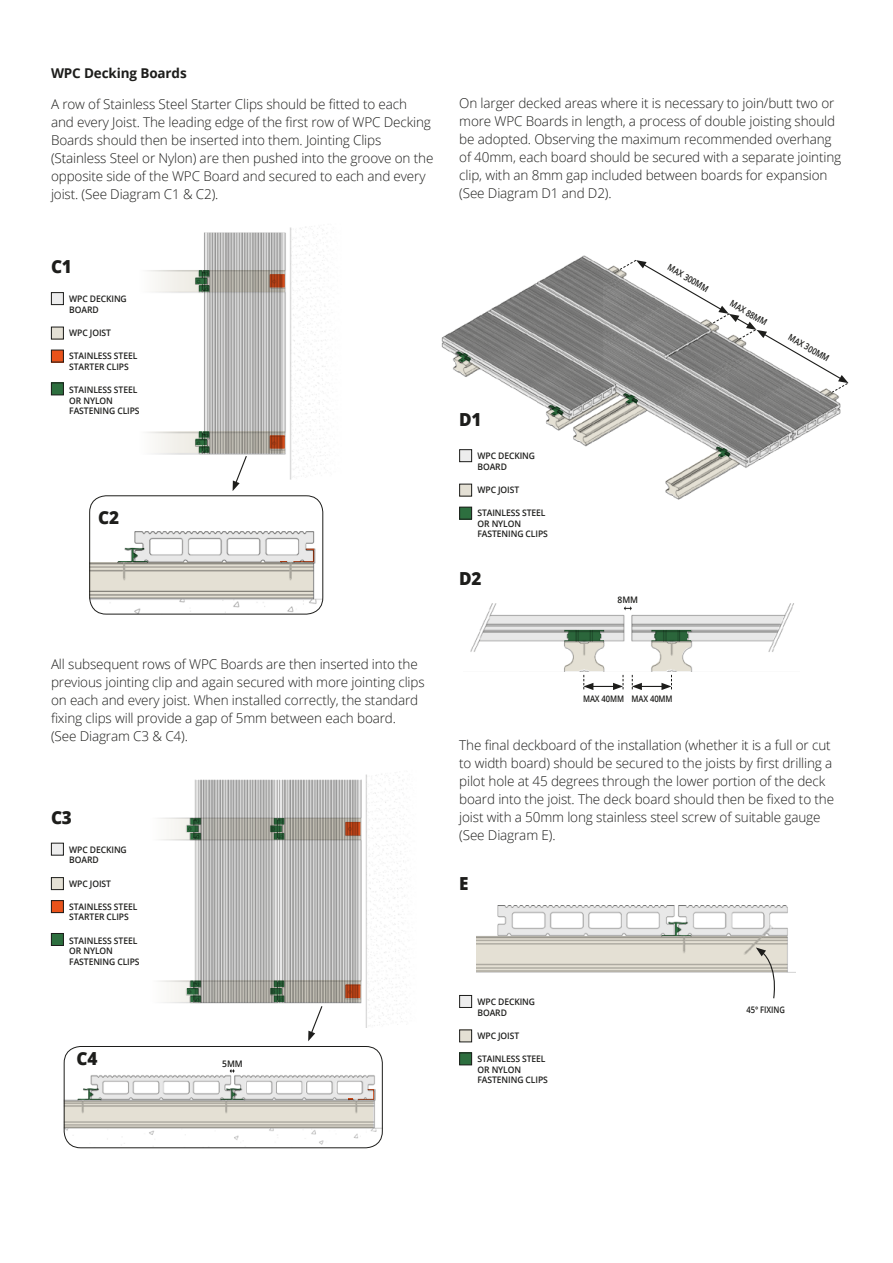
<style>
.page{position:relative;width:893px;height:1263px;background:#fff}
.page>*{position:absolute;margin:0;border:0;box-sizing:border-box;transform-origin:0 0}
.t1{font:800 18px "Open Sans";letter-spacing:-.01em;color:#1d1d1b;scale:.95 1}
.t2{font:300 13.5px/18px "Open Sans";letter-spacing:-.01em;color:#1d1d1b}
.t3{font:700 13.5px "Open Sans";letter-spacing:-.01em;color:#1d1d1b}
.t4{font:600 9px/10.5px "Open Sans";letter-spacing:-.01em;color:#1d1d1b;scale:.95 1}
.t5{font:600 9px "Open Sans";letter-spacing:-.01em;color:#1d1d1b;scale:.85 1}
</style>
<div class="page">
<img style="left:147px;top:227px;width:180px;height:252px">
<img style="left:158px;top:774px;width:247px;height:253px">
<img style="left:89px;top:495px;width:234px;height:119px">
<div style="left:89px;top:495px;width:234px;height:119px;border:1px solid #1d1d1b;border-radius:17px"></div>
<img style="left:64px;top:1046px;width:319px;height:102px">
<div style="left:64px;top:1046px;width:319px;height:102px;border:1px solid #1d1d1b;border-radius:17px"></div>
<img style="left:441px;top:255px;width:241px;height:258px">
<img style="left:470px;top:604px;width:324px;height:48px">
<img style="left:476px;top:906px;width:319px;height:67px">
<svg style="left:233px;top:455px;width:15px;height:36px"></svg>
<svg style="left:308px;top:1005px;width:15px;height:36px"></svg>
<svg style="left:78px;top:1069px;width:296px;height:31px"></svg>
<div style="left:51px;top:327px;width:12px;height:12px;background:#e4e0d4"></div>
<div style="left:51px;top:327px;width:13px;height:12px;border:1px solid #1d1d1b"></div>
<div style="left:51px;top:877px;width:12px;height:12px;background:#e4e0d4"></div>
<div style="left:51px;top:877px;width:13px;height:13px;border:1px solid #1d1d1b"></div>
<div style="left:51px;top:293px;width:12px;height:12px;background:#ededed"></div>
<div style="left:51px;top:292px;width:13px;height:13px;border:1px solid #1d1d1b"></div>
<div style="left:51px;top:843px;width:12px;height:12px;background:#ededed"></div>
<div style="left:51px;top:843px;width:13px;height:12px;border:1px solid #1d1d1b"></div>
<div style="left:51px;top:350px;width:12px;height:12px;background:#e9531b"></div>
<div style="left:51px;top:350px;width:13px;height:12px;border:1px solid #1d1d1b"></div>
<div style="left:51px;top:900px;width:12px;height:12px;background:#e9531b"></div>
<div style="left:51px;top:900px;width:13px;height:13px;border:1px solid #1d1d1b"></div>
<div style="left:51px;top:383px;width:12px;height:12px;background:#2d6f3f"></div>
<div style="left:51px;top:383px;width:13px;height:12px;border:1px solid #1d1d1b"></div>
<div style="left:51px;top:933px;width:12px;height:12px;background:#2d6f3f"></div>
<div style="left:51px;top:933px;width:13px;height:13px;border:1px solid #1d1d1b"></div>
<div style="left:460px;top:484px;width:12px;height:12px;background:#e4e0d4"></div>
<div style="left:459px;top:484px;width:13px;height:12px;border:1px solid #1d1d1b"></div>
<div style="left:460px;top:1030px;width:12px;height:12px;background:#e4e0d4"></div>
<div style="left:459px;top:1029px;width:13px;height:13px;border:1px solid #1d1d1b"></div>
<div style="left:460px;top:450px;width:12px;height:12px;background:#ededed"></div>
<div style="left:459px;top:449px;width:13px;height:13px;border:1px solid #1d1d1b"></div>
<div style="left:460px;top:995px;width:12px;height:12px;background:#ededed"></div>
<div style="left:459px;top:995px;width:13px;height:13px;border:1px solid #1d1d1b"></div>
<div style="left:460px;top:507px;width:12px;height:12px;background:#2d6f3f"></div>
<div style="left:459px;top:507px;width:13px;height:12px;border:1px solid #1d1d1b"></div>
<div style="left:460px;top:1053px;width:12px;height:12px;background:#2d6f3f"></div>
<div style="left:459px;top:1052px;width:13px;height:13px;border:1px solid #1d1d1b"></div>
<svg style="left:480px;top:606px;width:304px;height:84px"></svg>
<svg style="left:756px;top:947px;width:22px;height:52px"></svg>
<svg style="left:546px;top:259px;width:302px;height:239px"></svg>
<p class="t3" style="left:51px;top:64px;width:137px">WPC Decking Boards</p>
<p class="t2" style="left:51px;top:95px;width:384px">A row of Stainless Steel Starter Clips should be fitted to each<br>and every Joist. The leading edge of the first row of WPC Decking Boards should then be inserted into them. Jointing Clips (Stainless Steel or Nylon) are then pushed into the groove on the opposite side of the WPC Board and secured to each and every joist. (See Diagram C1 &amp; C2).</p>
<p class="t2" style="left:459px;top:94px;width:384px">On larger decked areas where it is necessary to join/butt two or more WPC Boards in length, a process of double joisting should be adopted. Observing the maximum recommended overhang of 40mm, each board should be secured with a separate jointing clip, with an 8mm gap included between boards for expansion (See Diagram D1 and D2).</p>
<h1 class="t1" style="left:51px;top:253px;width:24px">C1</h1>
<p class="t4" style="left:69px;top:294px;width:62px">WPC DECKING<br>BOARD</p>
<p class="t4" style="left:69px;top:327px;width:45px">WPC JOIST</p>
<p class="t4" style="left:69px;top:351px;width:73px">STAINLESS STEEL<br>STARTER CLIPS</p>
<p class="t4" style="left:69px;top:384px;width:76px">STAINLESS STEEL<br>OR NYLON<br>FASTENING CLIPS</p>
<h1 class="t1" style="left:98px;top:504px;width:24px">C2</h1>
<p class="t2" style="left:51px;top:655px;width:375px">All subsequent rows of WPC Boards are then inserted into the previous jointing clip and again secured with more jointing clips on each and every joist. When installed correctly, the standard fixing clips will provide a gap of 5mm between each board. (See Diagram C3 &amp; C4).</p>
<h1 class="t1" style="left:51px;top:803px;width:24px">C3</h1>
<p class="t4" style="left:69px;top:844px;width:62px">WPC DECKING<br>BOARD</p>
<p class="t4" style="left:69px;top:878px;width:45px">WPC JOIST</p>
<p class="t4" style="left:69px;top:901px;width:73px">STAINLESS STEEL<br>STARTER CLIPS</p>
<p class="t4" style="left:69px;top:935px;width:76px">STAINLESS STEEL<br>OR NYLON<br>FASTENING CLIPS</p>
<h1 class="t1" style="left:77px;top:1045px;width:24px">C4</h1>
<p class="t4" style="left:222px;top:1058px;width:23px">5MM</p>
<h1 class="t1" style="left:459px;top:406px;width:25px">D1</h1>
<p class="t4" style="left:477px;top:451px;width:62px">WPC DECKING<br>BOARD</p>
<p class="t4" style="left:477px;top:484px;width:45px">WPC JOIST</p>
<p class="t4" style="left:477px;top:508px;width:76px">STAINLESS STEEL<br>OR NYLON<br>FASTENING CLIPS</p>
<h1 class="t1" style="left:459px;top:564px;width:25px">D2</h1>
<p class="t5" style="left:672px;top:261px;width:55px;rotate:30deg">MAX 300MM</p>
<p class="t5" style="left:734px;top:297px;width:50px;rotate:30deg">MAX 88MM</p>
<p class="t5" style="left:792px;top:331px;width:55px;rotate:30deg">MAX 300MM</p>
<p class="t4" style="left:618px;top:595px;width:23px">8MM</p>
<p class="t5" style="left:583px;top:693px;width:50px">MAX 40MM</p>
<p class="t5" style="left:631px;top:693px;width:50px">MAX 40MM</p>
<p class="t2" style="left:459px;top:736px;width:376px">The final deckboard of the installation (whether it is a full or cut to width board) should be secured to the joists by first drilling a pilot hole at 45 degrees through the lower portion of the deck board into the joist. The deck board should then be fixed to the joist with a 50mm long stainless steel screw of suitable gauge (See Diagram E).</p>
<h1 class="t1" style="left:459px;top:869px;width:11px">E</h1>
<p class="t4" style="left:477px;top:996px;width:62px">WPC DECKING<br>BOARD</p>
<p class="t4" style="left:477px;top:1030px;width:45px">WPC JOIST</p>
<p class="t4" style="left:477px;top:1053px;width:76px">STAINLESS STEEL<br>OR NYLON<br>FASTENING CLIPS</p>
<p class="t5" style="left:747px;top:1003px;width:47px">45° FIXING</p>
</div>
